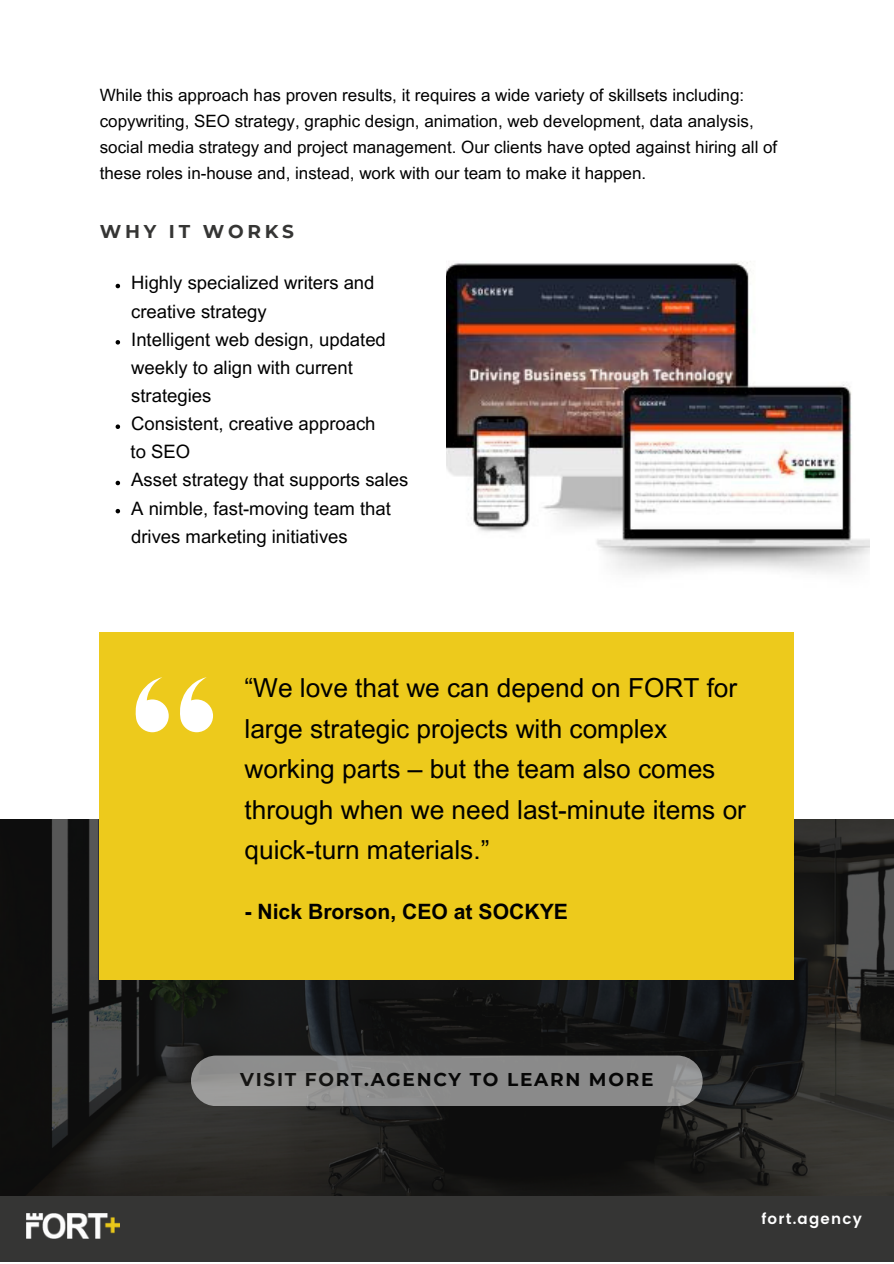
<style>
.page{position:relative;width:894px;height:1264px;background:#fff}
.page>*{position:absolute;margin:0;border:0;box-sizing:border-box;transform-origin:0 0}
.t1{font:26.25px/40.5px "Arial MT Pro";color:#000}
.t2{font:700 21.15px "Arial MT Pro";color:#000}
.t3{font:18.45px/28.2px "Arial MT Pro";color:#000}
.t4{font:700 18.45px "Montserrat";letter-spacing:.09em;color:#000}
.t5{font:700 18.45px "Montserrat";letter-spacing:.2em;color:#353534}
.t6{font:16.95px/25.8px "Arial MT Pro";color:#000}
.t7{font:600 15px "Poppins";letter-spacing:.08em;color:#fff}
</style>
<div class="page">
<img style="left:0;top:819px;width:893px;height:376px">
<img style="left:446px;top:261px;width:422px;height:312px">
<div style="left:100px;top:631px;width:693px;height:348px;background:#edca1c"></div>
<svg style="left:136px;top:677px;width:33px;height:55px"></svg>
<svg style="left:180px;top:677px;width:33px;height:55px"></svg>
<div style="left:191px;top:1055px;width:511px;height:51px;background:linear-gradient(to right,#949493,#888989);border-radius:25px"></div>
<svg style="left:115px;top:284px;width:5px;height:4px"></svg>
<svg style="left:115px;top:340px;width:5px;height:4px"></svg>
<svg style="left:115px;top:424px;width:5px;height:5px"></svg>
<svg style="left:115px;top:481px;width:5px;height:4px"></svg>
<svg style="left:115px;top:509px;width:5px;height:4px"></svg>
<div style="left:0;top:1195px;width:893px;height:66px;background:#353534"></div>
<img style="left:27px;top:1213px;width:92px;height:25px">
<p class="t6" style="left:100px;top:85px;width:678px">While this approach has proven results, it requires a wide variety of skillsets including: copywriting, SEO strategy, graphic design, animation, web development, data analysis, social media strategy and project management. Our clients have opted against hiring all of these roles in-house and, instead, work with our team to make it happen.</p>
<p class="t5" style="left:100px;top:220px;width:195px">WHY IT WORKS</p>
<p class="t3" style="left:131px;top:271px;width:279px">Highly specialized writers and creative strategy<br>Intelligent web design, updated weekly to align with current strategies<br>Consistent, creative approach<br>to SEO<br>Asset strategy that supports sales<br>A nimble, fast-moving team that drives marketing initiatives</p>
<h1 class="t1" style="left:244px;top:671px;width:503px">“We love that we can depend on FORT for large strategic projects with complex working parts – but the team also comes through when we need last-minute items or quick-turn materials.”</h1>
<p class="t2" style="left:244px;top:903px;width:325px">- Nick Brorson, CEO at SOCKYE</p>
<p class="t4" style="left:240px;top:1068px;width:414px">VISIT FORT.AGENCY TO LEARN MORE</p>
<p class="t7" style="left:761px;top:1209px;width:102px">fort.agency</p>
</div>
